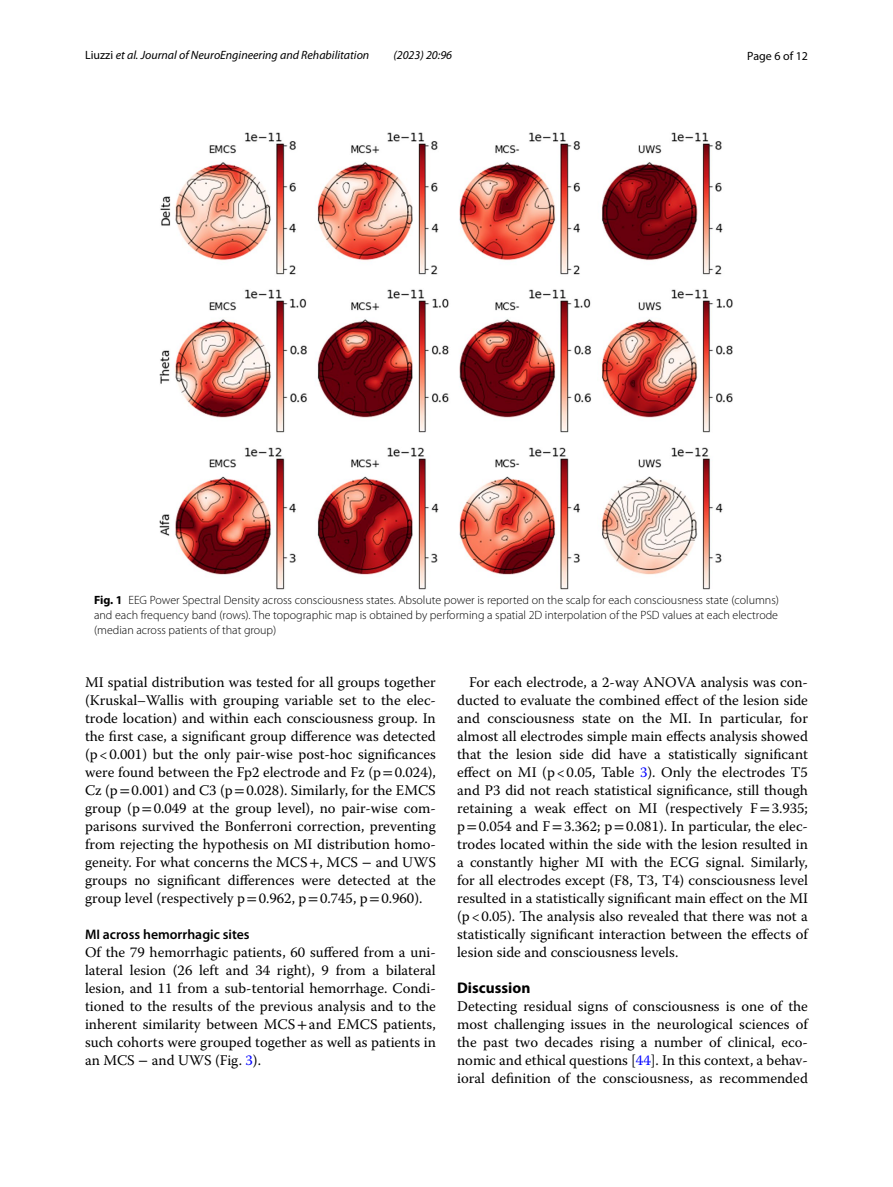
<style>
.page{position:relative;width:893px;height:1187px;background:#fff}
.page>*{position:absolute;margin:0;border:0;box-sizing:border-box;transform-origin:0 0}
.t1{font:700 15.45px "Myriad Pro";color:#000}
.t2{font:14.7px/18px "Warnock Pro";color:#000;text-align:justify}
.t3{font:600 13.8px "Myriad Pro";color:#000}
.t4{font:300 12px/15px "Myriad Pro";color:#000;text-align:justify}
.t5{font:italic 12px "Myriad Pro";color:#000}
.t6{font:12px "Myriad Pro";color:#000}
.s1{font-style:normal}
.s2{font-weight:700}
.s3{font-family:"STIX"}
.s4{color:#00f}
</style>
<div class="page">
<img style="left:159px;top:133px;width:574px;height:456px">
<p class="t5" style="left:85px;top:48px;width:286px"><span class="s1">Liuzzi</span> et al. Journal of NeuroEngineering and Rehabilitation</p>
<p class="t5" style="left:393px;top:48px;width:60px">(2023) 20:96</p>
<p class="t6" style="left:747px;top:48px;width:62px">Page 6 of 12</p>
<p class="t4" style="left:94px;top:593px;width:686px"><span class="s2">Fig. 1</span> EEG Power Spectral Density across consciousness states. Absolute power is reported on the scalp for each consciousness state (columns) and each frequency band (rows). The topographic map is obtained by performing a spatial 2D interpolation of the PSD values at each electrode (median across patients of that group)</p>
<p class="t2" style="left:85px;top:672px;width:352px">MI spatial distribution was tested for all groups together (Kruskal–Wallis with grouping variable set to the elec&shy;trode location) and within each consciousness group. In the first case, a significant group difference was detected (p&lt;0.001) but the only pair-wise post-hoc significances were found between the Fp2 electrode and Fz (p<span class="s3">=</span>0.024), Cz (p<span class="s3">=</span>0.001) and C3 (p<span class="s3">=</span>0.028). Similarly, for the EMCS group (p<span class="s3">=</span>0.049 at the group level), no pair-wise com&shy;parisons survived the Bonferroni correction, preventing from rejecting the hypothesis on MI distribution homo&shy;geneity. For what concerns the MCS<span class="s3">+</span>, MCS <span class="s3">−</span> and UWS groups no significant differences were detected at the group level (respectively p<span class="s3">=</span>0.962, p<span class="s3">=</span>0.745, p<span class="s3">=</span>0.960).</p>
<p class="t3" style="left:85px;top:925px;width:166px">MI across hemorrhagic sites</p>
<p class="t2" style="left:85px;top:942px;width:352px">Of the 79 hemorrhagic patients, 60 suffered from a uni&shy;lateral lesion (26 left and 34 right), 9 from a bilateral lesion, and 11 from a sub-tentorial hemorrhage. Condi&shy;tioned to the results of the previous analysis and to the inherent similarity between MCS<span class="s3">+</span>and EMCS patients, such cohorts were grouped together as well as patients in an MCS <span class="s3">−</span> and UWS (Fig. <span class="s4">3</span>).</p>
<p class="t2" style="left:457px;top:672px;width:352px;text-indent:12px">For each electrode, a 2-way ANOVA analysis was con&shy;ducted to evaluate the combined effect of the lesion side and consciousness state on the MI. In particular, for almost all electrodes simple main effects analysis showed that the lesion side did have a statistically significant effect on MI (p&lt;0.05, Table <span class="s4">3</span>). Only the electrodes T5 and P3 did not reach statistical significance, still though retaining a weak effect on MI (respectively F<span class="s3">=</span>3.935; p<span class="s3">=</span>0.054 and F<span class="s3">=</span>3.362; p<span class="s3">=</span>0.081). In particular, the elec&shy;trodes located within the side with the lesion resulted in a constantly higher MI with the ECG signal. Similarly, for all electrodes except (F8, T3, T4) consciousness level resulted in a statistically significant main effect on the MI (p&lt;0.05). The analysis also revealed that there was not a statistically significant interaction between the effects of lesion side and consciousness levels.</p>
<p class="t1" style="left:457px;top:977px;width:75px">Discussion</p>
<p class="t2" style="left:457px;top:996px;width:352px">Detecting residual signs of consciousness is one of the most challenging issues in the neurological sciences of the past two decades rising a number of clinical, eco&shy;nomic and ethical questions [<span class="s4">44</span>]. In this context, a behav&shy;ioral definition of the consciousness, as recommended</p>
</div>
